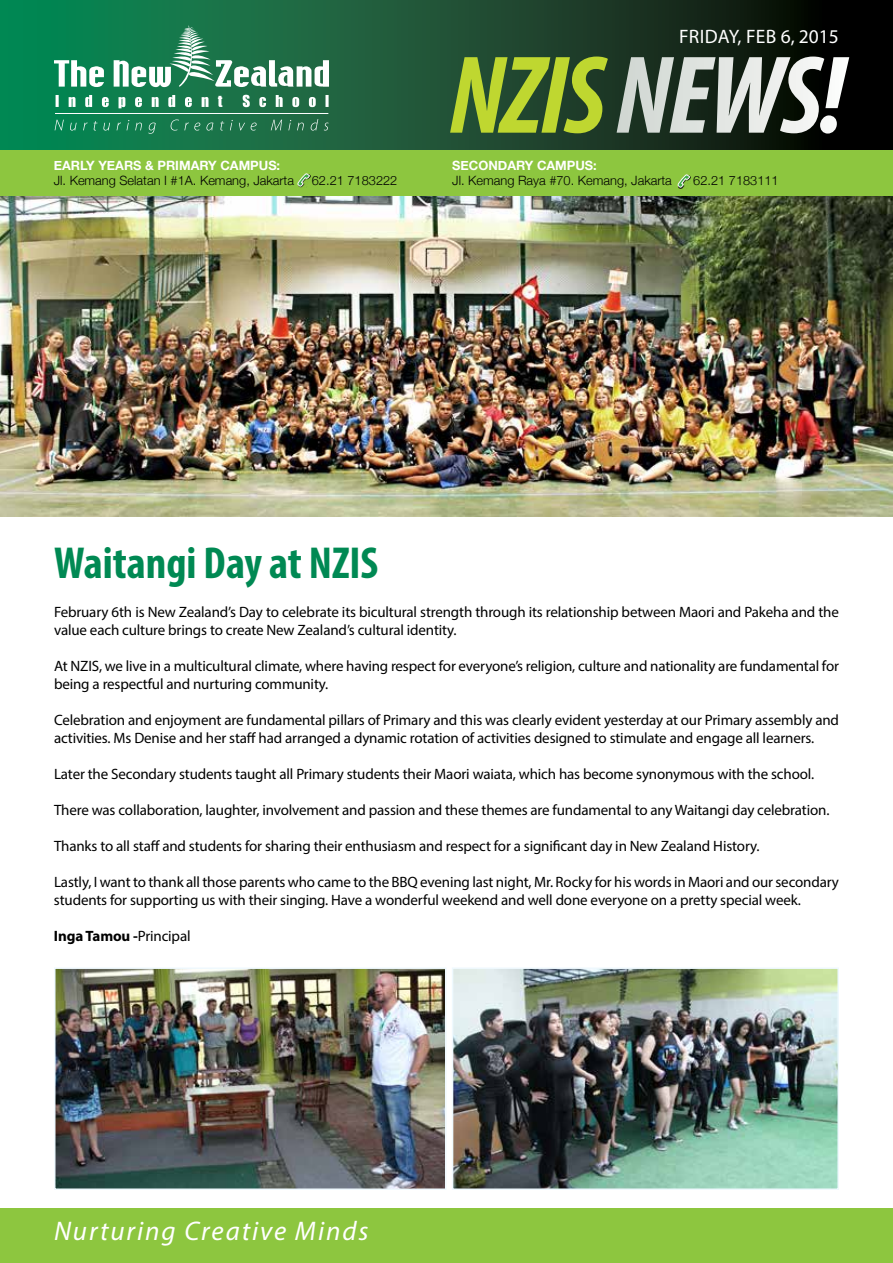
<style>
.page{position:relative;width:893px;height:1263px;background:#fff}
.page>*{position:absolute;margin:0;border:0;box-sizing:border-box;transform-origin:0 0}
.t1{font:italic 700 condensed 111.9px "Myriad Pro";letter-spacing:-.03em;color:#fff}
.t2{font:700 condensed 45px "Myriad Pro";color:#008953}
.t3{font:italic 27px "Myriad Pro";letter-spacing:.07em;color:#fff}
.t4{font:19.5px "Myriad Pro";letter-spacing:.015em;color:#fff}
.t5{font:15px/18px "Myriad Pro";letter-spacing:-.01em;color:#000}
.t6{font:700 15px "Myriad Pro";letter-spacing:-.01em;color:#000}
.t7{font:300 12.75px "Helvetica Neue";color:#000}
.t8{font:700 12.75px "Helvetica Neue";color:#fff}
.s1{color:#bfd730}
.s2{font-weight:400}
</style>
<div class="page">
<div style="left:0;top:1208px;width:893px;height:55px;background:#8dc63f"></div>
<img style="left:0;top:196px;width:893px;height:321px">
<svg style="left:0;top:0;width:893px;height:151px;background:#15462c"></svg>
<svg style="left:70px;top:123px;width:7px;height:8px"></svg>
<svg style="left:83px;top:123px;width:5px;height:7px"></svg>
<svg style="left:94px;top:121px;width:16px;height:10px"></svg>
<svg style="left:117px;top:123px;width:4px;height:7px"></svg>
<svg style="left:135px;top:123px;width:7px;height:7px"></svg>
<svg style="left:148px;top:123px;width:8px;height:11px"></svg>
<svg style="left:206px;top:123px;width:7px;height:8px"></svg>
<svg style="left:220px;top:121px;width:4px;height:10px"></svg>
<svg style="left:239px;top:123px;width:6px;height:7px"></svg>
<svg style="left:251px;top:123px;width:6px;height:8px"></svg>
<svg style="left:297px;top:123px;width:7px;height:7px"></svg>
<svg style="left:324px;top:123px;width:5px;height:8px"></svg>
<svg style="left:54px;top:60px;width:50px;height:27px"></svg>
<svg style="left:114px;top:25px;width:215px;height:63px"></svg>
<svg style="left:55px;top:120px;width:9px;height:10px"></svg>
<svg style="left:127px;top:120px;width:2px;height:10px"></svg>
<svg style="left:171px;top:119px;width:29px;height:12px"></svg>
<svg style="left:230px;top:120px;width:3px;height:10px"></svg>
<svg style="left:271px;top:120px;width:11px;height:10px"></svg>
<svg style="left:288px;top:120px;width:3px;height:10px"></svg>
<svg style="left:311px;top:119px;width:7px;height:12px"></svg>
<hr style="left:55px;top:113px;width:273px;height:1px;background:#fff">
<svg style="left:56px;top:95px;width:273px;height:13px"></svg>
<div style="left:0;top:151px;width:893px;height:45px;background:#8dc63f"></div>
<svg style="left:677px;top:174px;width:13px;height:14px"></svg>
<svg style="left:297px;top:173px;width:13px;height:14px"></svg>
<img style="left:57px;top:970px;width:386px;height:217px">
<div style="left:54px;top:967px;width:392px;height:223px;border:2px solid #eff9fe"></div>
<img style="left:455px;top:970px;width:381px;height:217px">
<div style="left:452px;top:967px;width:387px;height:223px;border:2px solid #eff9fe"></div>
<p class="t8" style="left:54px;top:154px;width:228px">EARLY YEARS &amp; PRIMARY CAMPUS:</p>
<p class="t7" style="left:54px;top:170px;width:242px">Jl. Kemang Selatan I #1A. Kemang, Jakarta</p>
<p class="t7" style="left:312px;top:170px;width:87px">62.21 7183222</p>
<h3 class="t4" style="left:679px;top:25px;width:161px">Friday, FEB 6, 2015</h3>
<h1 class="t1" style="left:449px;top:26px;width:398px"><span class="s1">NZIS</span>NEWS!</h1>
<p class="t8" style="left:452px;top:154px;width:10px">SEC</p>
<p class="t8" style="left:478px;top:154px;width:120px">ONDARY CAMPUS:</p>
<p class="t7" style="left:452px;top:170px;width:221px">Jl. Kemang Raya #70. Kemang, Jakarta</p>
<p class="t7" style="left:693px;top:170px;width:87px">62.21 7183111</p>
<h2 class="t2" style="left:54px;top:535px;width:326px">Waitangi Day at NZIS</h2>
<p class="t5" style="left:54px;top:603px;width:786px">February 6th is New Zealand’s Day to celebrate its bicultural strength through its relationship between Maori and Pakeha and the value each culture brings to create New Zealand’s cultural identity.</p>
<p class="t5" style="left:54px;top:657px;width:786px">At NZIS, we live in a multicultural climate, where having respect for everyone’s religion, culture and nationality are fundamental for being a respectful and nurturing community.</p>
<p class="t5" style="left:54px;top:711px;width:787px">Celebration and enjoyment are fundamental pillars of Primary and this was clearly evident yesterday at our Primary assembly and activities. Ms Denise and her staff had arranged a dynamic rotation of activities designed to stimulate and engage all learners.</p>
<p class="t5" style="left:54px;top:765px;width:762px">Later the Secondary students taught all Primary students their Maori waiata, which has become synonymous with the school.</p>
<p class="t5" style="left:54px;top:801px;width:777px">There was collaboration, laughter, involvement and passion and these themes are fundamental to any Waitangi day celebration.</p>
<p class="t5" style="left:54px;top:837px;width:707px">Thanks to all staff and students for sharing their enthusiasm and respect for a significant day in New Zealand History.</p>
<p class="t5" style="left:54px;top:873px;width:786px">Lastly, I want to thank all those parents who came to the BBQ evening last night, Mr. Rocky for his words in Maori and our secondary students for supporting us with their singing. Have a wonderful weekend and well done everyone on a pretty special week.</p>
<p class="t6" style="left:54px;top:926px;width:138px">Inga Tamou -<span class="s2">Principal</span></p>
<h3 class="t3" style="left:54px;top:1214px;width:316px">Nurturing Creative Minds</h3>
</div>
